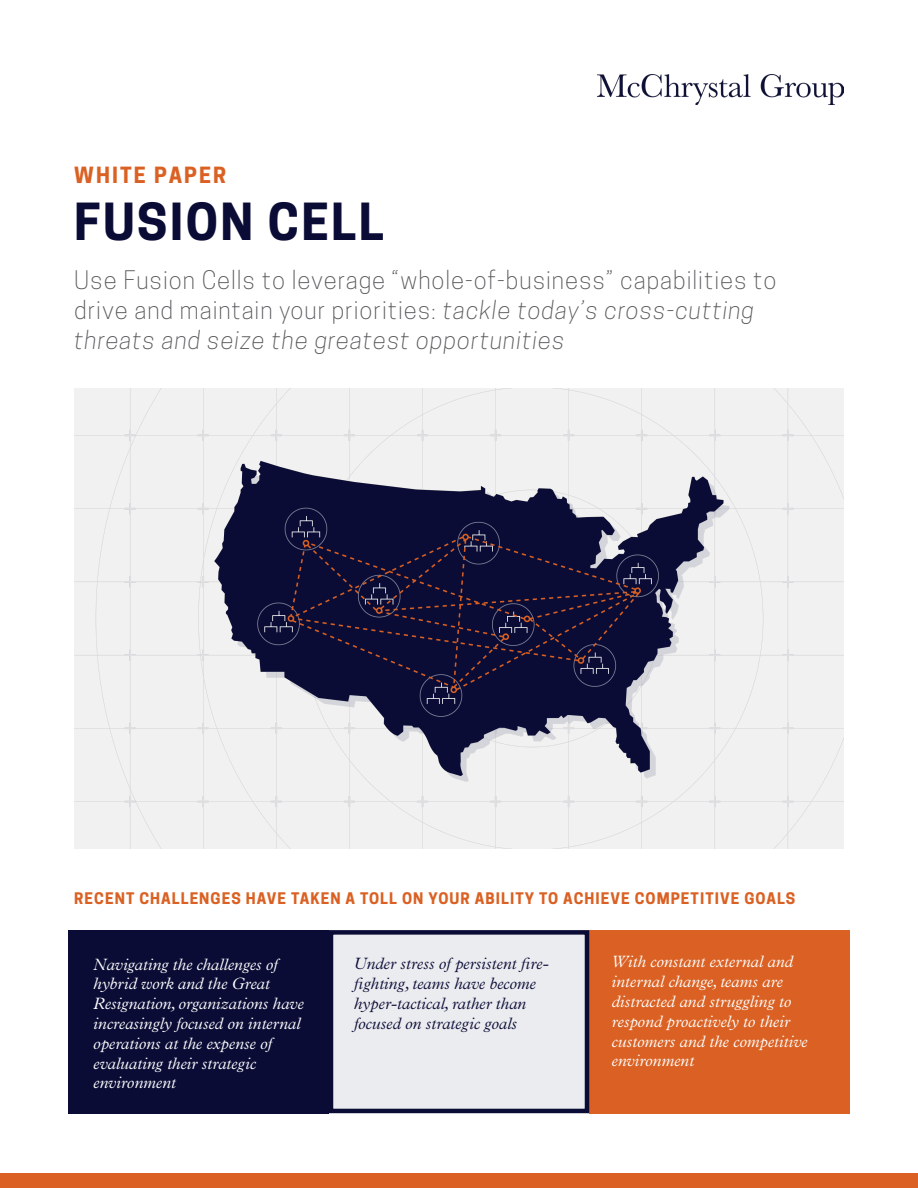
<style>
.page{position:relative;width:918px;height:1188px;background:#fff}
.page>*{position:absolute;margin:0;border:0;box-sizing:border-box;transform-origin:0 0}
.t1{font:700 48px "Cooper Hewitt";letter-spacing:.05em;color:#0a0c36}
.t2{font:300 24px/30px "Cooper Hewitt";letter-spacing:.04em;color:#57585a}
.t3{font:700 21px "Cooper Hewitt";letter-spacing:.1em;color:#da6123}
.body{font:italic 300 16.5px/19.8px "Plantin MT Pro";color:#fff}
.body-2{font:italic 300 16.5px/19.8px "Plantin MT Pro";color:#0a0c36}
.t4{font:700 15px "Cooper Hewitt";letter-spacing:.07em;color:#da6123}
.s1{font-style:italic}
</style>
<div class="page">
<div style="left:0;top:1173px;width:918px;height:15px;background:#da6123"></div>
<img style="left:597px;top:74px;width:247px;height:31px">
<img style="left:74px;top:389px;width:770px;height:460px">
<div style="left:68px;top:930px;width:261px;height:183px;background:#0a0c36"></div>
<div style="left:589px;top:930px;width:261px;height:183px;background:#da6123"></div>
<div style="left:329px;top:930px;width:260px;height:183px;background:#ebecef;border:4px solid #0a0c36"></div>
<p class="t3" style="left:74px;top:162px;width:154px">WHITE PAPER</p>
<p class="t1" style="left:74px;top:194px;width:311px">FUSION CELL</p>
<p class="t2" style="left:74px;top:265px;width:704px">Use Fusion Cells to leverage “whole-of-business” capabilities to drive and maintain your priorities: <span class="s1">tackle today’s cross-cutting threats and seize the greatest opportunities</span></p>
<p class="t4" style="left:74px;top:889px;width:723px">RECENT CHALLENGES HAVE TAKEN A TOLL ON YOUR ABILITY TO ACHIEVE COMPETITIVE GOALS</p>
<p class="body" style="left:93px;top:954px;width:212px">Navigating the challenges of hybrid work and the Great<br>Resignation, organizations have increasingly focused on internal operations at the expense of evaluating their strategic environment</p>
<p class="body-2" style="left:354px;top:954px;width:196px">Under stress of persistent fire&shy;fighting, teams have become hyper-tactical, rather than focused on strategic goals</p>
<p class="body" style="left:612px;top:952px;width:197px">With constant external and internal change, teams are distracted and struggling to respond proactively to their customers and the competitive environment</p>
</div>
